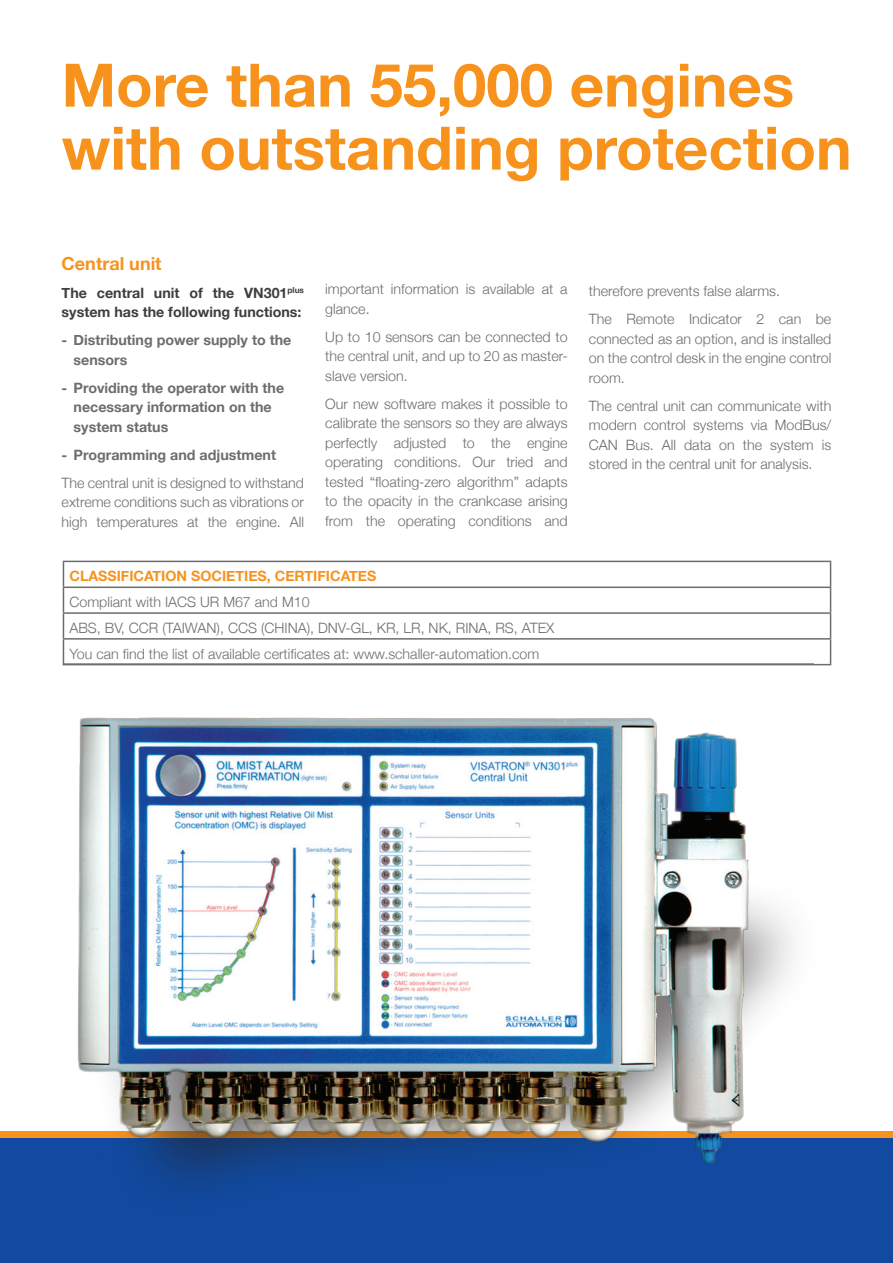
<style>
.page{position:relative;width:893px;height:1263px;background:#fff}
.page>*{position:absolute;margin:0;border:0;box-sizing:border-box;transform-origin:0 0}
.t1{font:700 60px/63px "Helvetica Neue";color:#f7931d}
.t2{font:700 18px "Helvetica Neue";color:#f7931d}
.t3{font:300 14.25px/19.5px "Helvetica Neue";color:#6c6d70;text-align:justify}
.t4{font:700 14.25px/19.5px "Helvetica Neue";color:#6c6d70}
.t5{font:700 14.25px/19.5px "Helvetica Neue";color:#3e3e3f}
.t6{font:700 14.25px "Helvetica Neue";color:#f7931d}
</style>
<div class="page">
<div style="left:0;top:1134px;width:893px;height:129px;background:#114aa0"></div>
<div style="left:0;top:1131px;width:893px;height:6px;background:#f7931d"></div>
<div style="left:88px;top:863px;width:736px;height:355px;background:#231f20;opacity:.6"></div>
<img style="left:62px;top:717px;width:703px;height:458px">
<hr style="left:63px;top:561px;width:768px;height:1px;background:#6c6d70">
<hr style="left:63px;top:586px;width:768px;height:2px;background:#6c6d70">
<hr style="left:63px;top:612px;width:768px;height:2px;background:#6c6d70">
<hr style="left:63px;top:638px;width:768px;height:2px;background:#6c6d70">
<svg style="left:63px;top:562px;width:1px;height:102px"></svg>
<svg style="left:830px;top:562px;width:1px;height:102px"></svg>
<hr style="left:63px;top:664px;width:768px;height:1px;background:#6c6d70">
<h1 class="t1" style="left:62px;top:55px;width:791px">More than 55,000 engines with outstanding protection</h1>
<p class="t2" style="left:62px;top:249px;width:101px">Central unit</p>
<p class="t5" style="left:62px;top:283px;width:244px">The central unit of the VN301<sup>plus </sup>system has the following functions:</p>
<p class="t4" style="left:74px;top:331px;width:219px;text-indent:-12px">- Distributing power supply to the sensors</p>
<p class="t4" style="left:74px;top:378px;width:212px;text-indent:-12px">- Providing the operator with the necessary information on the system status</p>
<p class="t4" style="left:62px;top:445px;width:216px">- Programming and adjustment</p>
<p class="t3" style="left:62px;top:472px;width:244px">The central unit is designed to withstand extreme conditions such as vibrations or high temperatures at the engine. All</p>
<p class="t3" style="left:325px;top:279px;width:244px">important information is available at a glance.</p>
<p class="t3" style="left:325px;top:326px;width:244px">Up to 10 sensors can be connected to the central unit, and up to 20 as master&shy;slave version.</p>
<p class="t3" style="left:325px;top:393px;width:244px">Our new software makes it possible to calibrate the sensors so they are always perfectly adjusted to the engine operating conditions. Our tried and tested “floating-zero algorithm” adapts to the opacity in the crankcase arising from the operating conditions and</p>
<p class="t6" style="left:69px;top:565px;width:308px">CLASSIFICATION SOCIETIES, CERTIFICATES</p>
<p class="t3" style="left:69px;top:588px;width:396px;line-height:25.8px">Compliant with IACS UR M67 and M10<br>ABS, BV, CCR (TAIWAN), CCS (CHINA), DNV-GL, KR, LR, NK, RINA</p>
<p class="t3" style="left:69px;top:614px;width:486px;line-height:25.8px;text-indent:418px">, RS, ATEX<br>You can find the list of available certificates at: www.schaller-automation.com</p>
<p class="t3" style="left:589px;top:276px;width:244px;line-height:28px">therefore prevents false alarms.<br>The Remote Indicator 2 can be</p>
<p class="t3" style="left:589px;top:328px;width:244px">connected as an option, and is installed on the control desk in the engine control room.</p>
<p class="t3" style="left:589px;top:395px;width:244px">The central unit can communicate with modern control systems via ModBus/ CAN</p>
<p class="t3" style="left:589px;top:434px;width:244px;text-indent:37px">Bus. All data on the system is stored in the central unit for analysis.</p>
</div>
